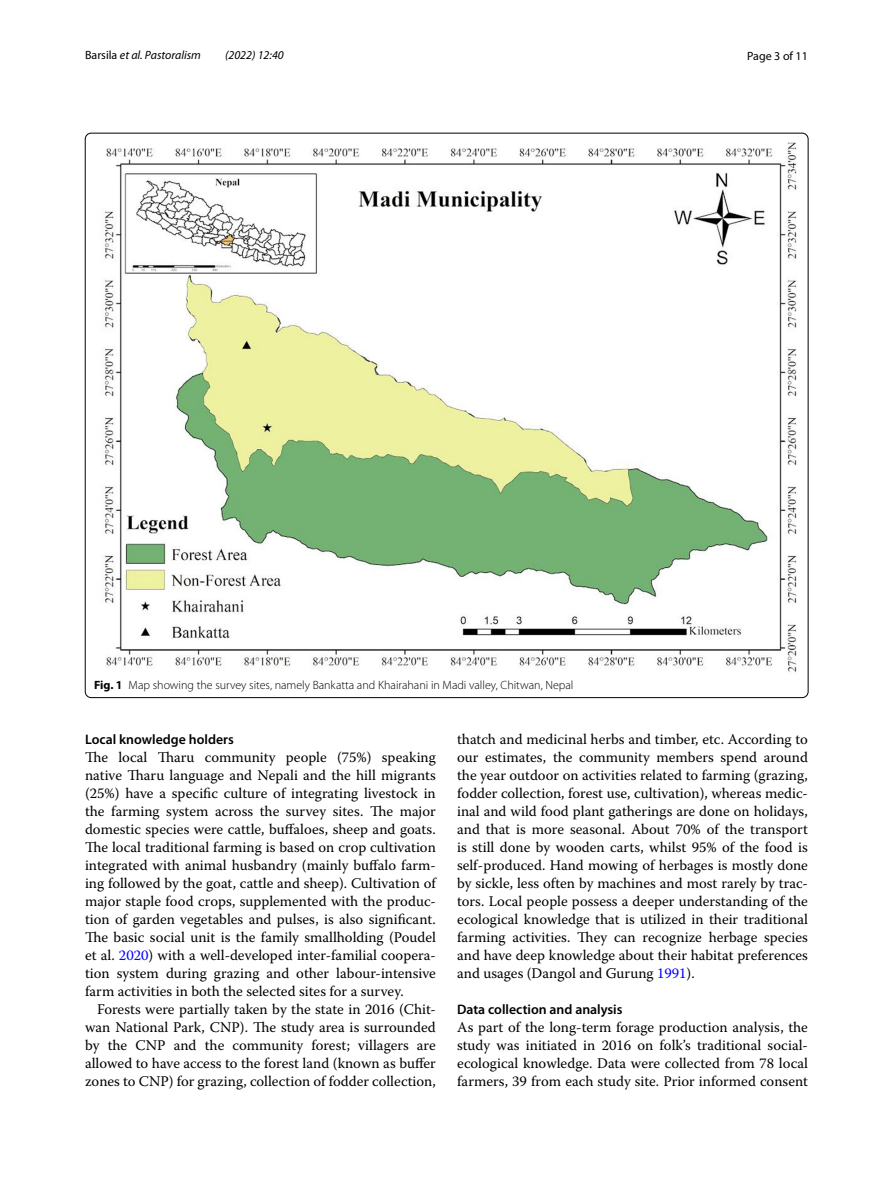
<style>
.page{position:relative;width:893px;height:1187px;background:#fff}
.page>*{position:absolute;margin:0;border:0;box-sizing:border-box;transform-origin:0 0}
.t1{font:14.7px/18px "Warnock Pro";color:#000;text-align:justify}
.t2{font:600 13.8px "Myriad Pro";color:#000}
.t3{font:300 12px "Myriad Pro";color:#000}
.t4{font:italic 12px "Myriad Pro";color:#000}
.t5{font:12px "Myriad Pro";color:#000}
.s1{font-style:normal}
.s2{font-weight:700}
.s3{color:#00f}
</style>
<div class="page">
<img style="left:104px;top:142px;width:693px;height:530px">
<p class="t4" style="left:85px;top:48px;width:117px"><span class="s1">Barsila</span> et al. Pastoralism</p>
<p class="t4" style="left:225px;top:48px;width:60px">(2022) 12:40</p>
<p class="t5" style="left:747px;top:48px;width:62px">Page 3 of 11</p>
<p class="t3" style="left:94px;top:678px;width:481px"><span class="s2">Fig. 1</span> Map showing the survey sites, namely Bankatta and Khairahani in Madi valley, Chitwan, Nepal</p>
<p class="t2" style="left:85px;top:730px;width:150px">Local knowledge holders</p>
<p class="t1" style="left:85px;top:747px;width:352px">The local Tharu community people (75%) speaking native Tharu language and Nepali and the hill migrants (25%) have a specific culture of integrating livestock in the farming system across the survey sites. The major domestic species were cattle, buffaloes, sheep and goats.<br>The local traditional farming is based on crop cultivation integrated with animal husbandry (mainly buffalo farm&shy;ing followed by the goat, cattle and sheep). Cultivation of major staple food crops, supplemented with the produc&shy;tion of garden vegetables and pulses, is also significant.<br>The basic social unit is the family smallholding (Poudel et al. <span class="s3">2020</span>) with a well-developed inter-familial coopera&shy;tion system during grazing and other labour-intensive farm activities in both the selected sites for a survey.</p>
<p class="t1" style="left:85px;top:999px;width:352px;text-indent:12px">Forests were partially taken by the state in 2016 (Chit&shy;wan National Park, CNP). The study area is surrounded by the CNP and the community forest; villagers are allowed to have access to the forest land (known as buffer zones to CNP) for grazing, collection of fodder collection,</p>
<p class="t1" style="left:457px;top:730px;width:352px">thatch and medicinal herbs and timber, etc. According to our estimates, the community members spend around the year outdoor on activities related to farming (grazing, fodder collection, forest use, cultivation), whereas medic&shy;inal and wild food plant gatherings are done on holidays, and that is more seasonal. About 70% of the transport is still done by wooden carts, whilst 95% of the food is self-produced. Hand mowing of herbages is mostly done by sickle, less often by machines and most rarely by trac&shy;tors. Local people possess a deeper understanding of the ecological knowledge that is utilized in their traditional farming activities. They can recognize herbage species and have deep knowledge about their habitat preferences and usages (Dangol and Gurung <span class="s3">1991</span>).</p>
<p class="t2" style="left:457px;top:1000px;width:167px">Data collection and analysis</p>
<p class="t1" style="left:457px;top:1018px;width:352px">As part of the long-term forage production analysis, the study was initiated in 2016 on folk’s traditional social&shy;ecological knowledge. Data were collected from 78 local farmers, 39 from each study site. Prior informed consent</p>
</div>
